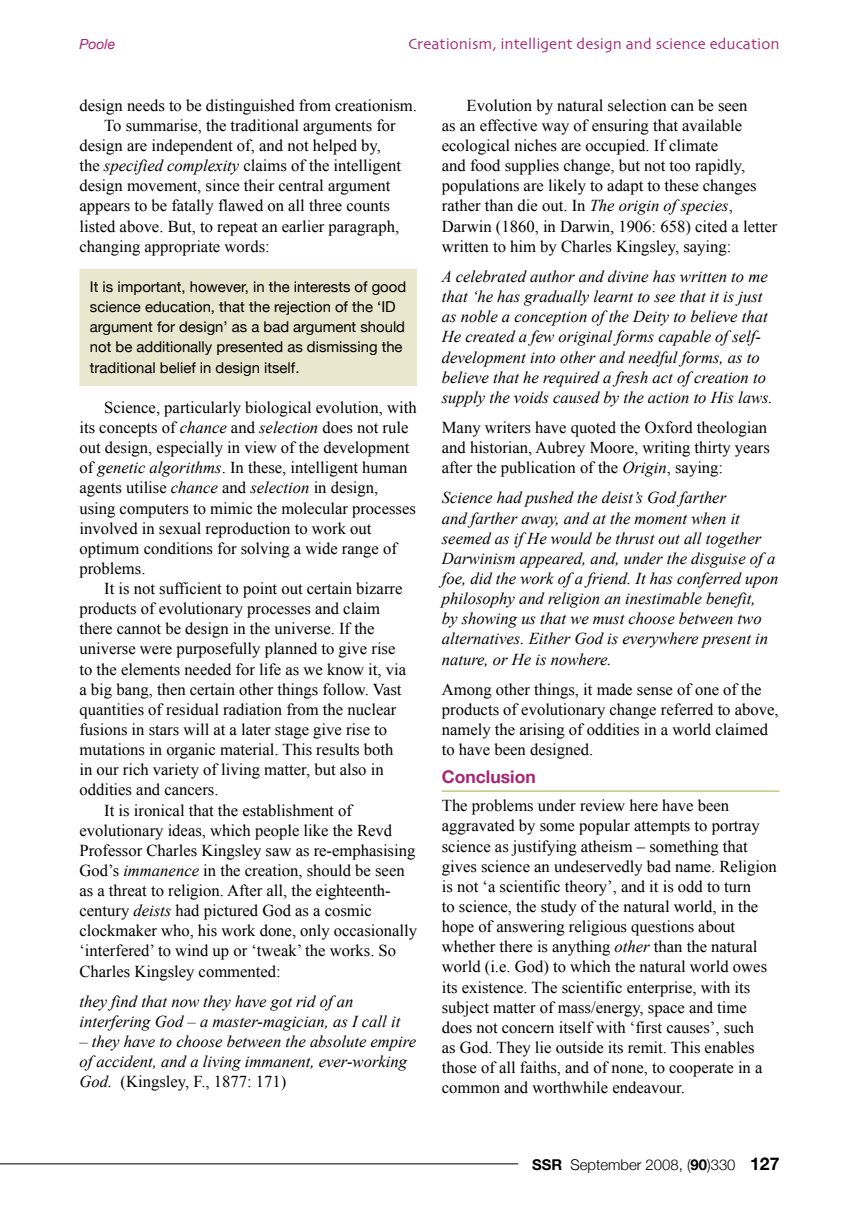
<style>
.page{position:relative;width:844px;height:1216px;background:#fff}
.page>*{position:absolute;margin:0;border:0;box-sizing:border-box;transform-origin:0 0}
.t1{font:700 17.5px "Helvetica Neue";color:#a72574}
.t2{font:16.62px/20.1px "Times New Roman";color:#000}
.t3{font:italic 16.62px/20.1px "Times New Roman";color:#000}
.t4{font:15.75px "Skia";color:#a72574}
.t5{font:14.88px/20.1px "Helvetica Neue";color:#000}
.t6{font:300 14.88px "Helvetica Neue";color:#000}
.t7{font:italic 14px "Helvetica Neue";color:#a72574}
.s1{font-style:italic}
.s2{font-style:normal}
.s3{font-weight:700}
.s4{font-weight:700;font-size:17.5px}
</style>
<div class="page">
<hr style="left:0;top:1163px;width:518px;height:1px;background:#000">
<div style="left:80px;top:269px;width:336px;height:116px;background:#eae7cf"></div>
<div style="left:79px;top:269px;width:338px;height:117px;border:2px solid #eae7cf"></div>
<hr style="left:441px;top:790px;width:338px;height:1px;background:#aaab38">
<p class="t7" style="left:79px;top:36px;width:37px">Poole</p>
<p class="t4" style="left:408px;top:35px;width:373px">Creationism, intelligent design and science education</p>
<p class="t2" style="left:79px;top:95px;width:339px">design needs to be distinguished from creationism.</p>
<p class="t2" style="left:104px;top:115px;width:293px">To summarise, the traditional arguments for</p>
<p class="t2" style="left:79px;top:135px;width:303px">design are independent of, and not helped by,</p>
<p class="t2" style="left:79px;top:155px;width:323px">the <span class="s1">specified complexity</span> claims of the intelligent</p>
<p class="t2" style="left:79px;top:175px;width:312px">design movement, since their central argument</p>
<p class="t2" style="left:79px;top:196px;width:312px">appears to be fatally flawed on all three counts</p>
<p class="t2" style="left:79px;top:216px;width:321px">listed above. But, to repeat an earlier paragraph,</p>
<p class="t2" style="left:79px;top:236px;width:192px">changing appropriate words:</p>
<p class="t5" style="left:90px;top:276px;width:318px">It is important, however, in the interests of good science education, that the rejection of the ‘ID argument for design’ as a bad argument should not be additionally presented as dismissing the traditional belief in design itself.</p>
<p class="t2" style="left:79px;top:397px;width:338px;text-indent:25px">Science, particularly biological evolution, with its concepts of <span class="s1">chance</span> and <span class="s1">selection</span> does not rule out design, especially in view of the development of <span class="s1">genetic algorithms</span>. In these, intelligent human agents utilise <span class="s1">chance</span> and <span class="s1">selection</span> in design, using computers to mimic the molecular processes involved in sexual reproduction to work out optimum conditions for solving a wide range of problems.</p>
<p class="t2" style="left:104px;top:578px;width:299px">It is not sufficient to point out certain bizarre</p>
<p class="t2" style="left:79px;top:598px;width:302px">products of evolutionary processes and claim</p>
<p class="t2" style="left:79px;top:618px;width:297px">there cannot be design in the universe. If the</p>
<p class="t2" style="left:79px;top:638px;width:317px">universe were purposefully planned to give rise</p>
<p class="t2" style="left:79px;top:658px;width:328px">to the elements needed for life as we know it, via</p>
<p class="t2" style="left:79px;top:679px;width:323px">a big bang, then certain other things follow. Vast</p>
<p class="t2" style="left:79px;top:699px;width:318px">quantities of residual radiation from the nuclear</p>
<p class="t2" style="left:79px;top:719px;width:309px">fusions in stars will at a later stage give rise to</p>
<p class="t2" style="left:79px;top:739px;width:315px">mutations in organic material. This results both</p>
<p class="t2" style="left:79px;top:759px;width:306px">in our rich variety of living matter, but also in</p>
<p class="t2" style="left:79px;top:779px;width:140px">oddities and cancers.</p>
<p class="t2" style="left:104px;top:799px;width:249px">It is ironical that the establishment of</p>
<p class="t2" style="left:79px;top:819px;width:314px">evolutionary ideas, which people like the Revd</p>
<p class="t2" style="left:79px;top:840px;width:337px">Professor Charles Kingsley saw as re-emphasising</p>
<p class="t2" style="left:79px;top:860px;width:327px">God’s <span class="s1">immanence</span> in the creation, should be seen</p>
<p class="t2" style="left:79px;top:880px;width:313px">as a threat to religion. After all, the eighteenth-</p>
<p class="t2" style="left:79px;top:900px;width:294px">century <span class="s1">deists</span> had pictured God as a cosmic</p>
<p class="t2" style="left:79px;top:920px;width:339px">clockmaker who, his work done, only occasionally</p>
<p class="t2" style="left:79px;top:940px;width:318px">‘interfered’ to wind up or ‘tweak’ the works. So</p>
<p class="t2" style="left:79px;top:960px;width:203px">Charles Kingsley commented:</p>
<p class="t3" style="left:79px;top:990px;width:322px">they find that now they have got rid of an interfering God – a master-magician, as I call it</p>
<p class="t3" style="left:79px;top:1031px;width:338px">– they have to choose between the absolute empire of accident, and a living immanent, ever-working<br>God. <span class="s2">(Kingsley, F., 1877: 171)</span></p>
<p class="t2" style="left:441px;top:95px;width:337px;text-indent:25px">Evolution by natural selection can be seen<br>as an effective way of ensuring that available ecological niches are occupied. If climate<br>and food supplies change, but not too rapidly, populations are likely to adapt to these changes rather than die out. In <span class="s1">The origin of species</span>, Darwin (1860, in Darwin, 1906: 658) cited a letter written to him by Charles Kingsley, saying:</p>
<p class="t3" style="left:441px;top:266px;width:332px">A celebrated author and divine has written to me that ‘he has gradually learnt to see that it is just as noble a conception of the Deity to believe that He created a few original forms capable of self&shy;development into other and needful forms, as to believe that he required a fresh act of creation to supply the voids caused by the action to His laws.</p>
<p class="t2" style="left:441px;top:417px;width:329px">Many writers have quoted the Oxford theologian and historian, Aubrey Moore, writing thirty years after the publication of the <span class="s1">Origin</span>, saying:</p>
<p class="t3" style="left:441px;top:487px;width:338px">Science had pushed the deist’s God farther<br>and farther away, and at the moment when it seemed as if He would be thrust out all together Darwinism appeared, and, under the disguise of a foe, did the work of a friend. It has conferred upon philosophy and religion an inestimable benefit,<br>by showing us that we must choose between two alternatives. Either God is everywhere present in nature, or He is nowhere.</p>
<p class="t2" style="left:441px;top:679px;width:338px">Among other things, it made sense of one of the products of evolutionary change referred to above, namely the arising of oddities in a world claimed to have been designed.</p>
<p class="t1" style="left:441px;top:766px;width:95px">Conclusion</p>
<p class="t2" style="left:441px;top:795px;width:336px">The problems under review here have been aggravated by some popular attempts to portray science as justifying atheism – something that gives science an undeservedly bad name. Religion is not ‘a scientific theory’, and it is odd to turn<br>to science, the study of the natural world, in the hope of answering religious questions about whether there is anything <span class="s1">other</span> than the natural world (i.e. God) to which the natural world owes its existence. The scientific enterprise, with its subject matter of mass/energy, space and time does not concern itself with ‘first causes’, such<br>as God. They lie outside its remit. This enables those of all faiths, and of none, to cooperate in a common and worthwhile endeavour.</p>
<p class="t6" style="left:532px;top:1155px;width:249px"><span class="s3">SSR</span> September 2008, (<span class="s3">90</span>)330 <span class="s4">127</span></p>
</div>
